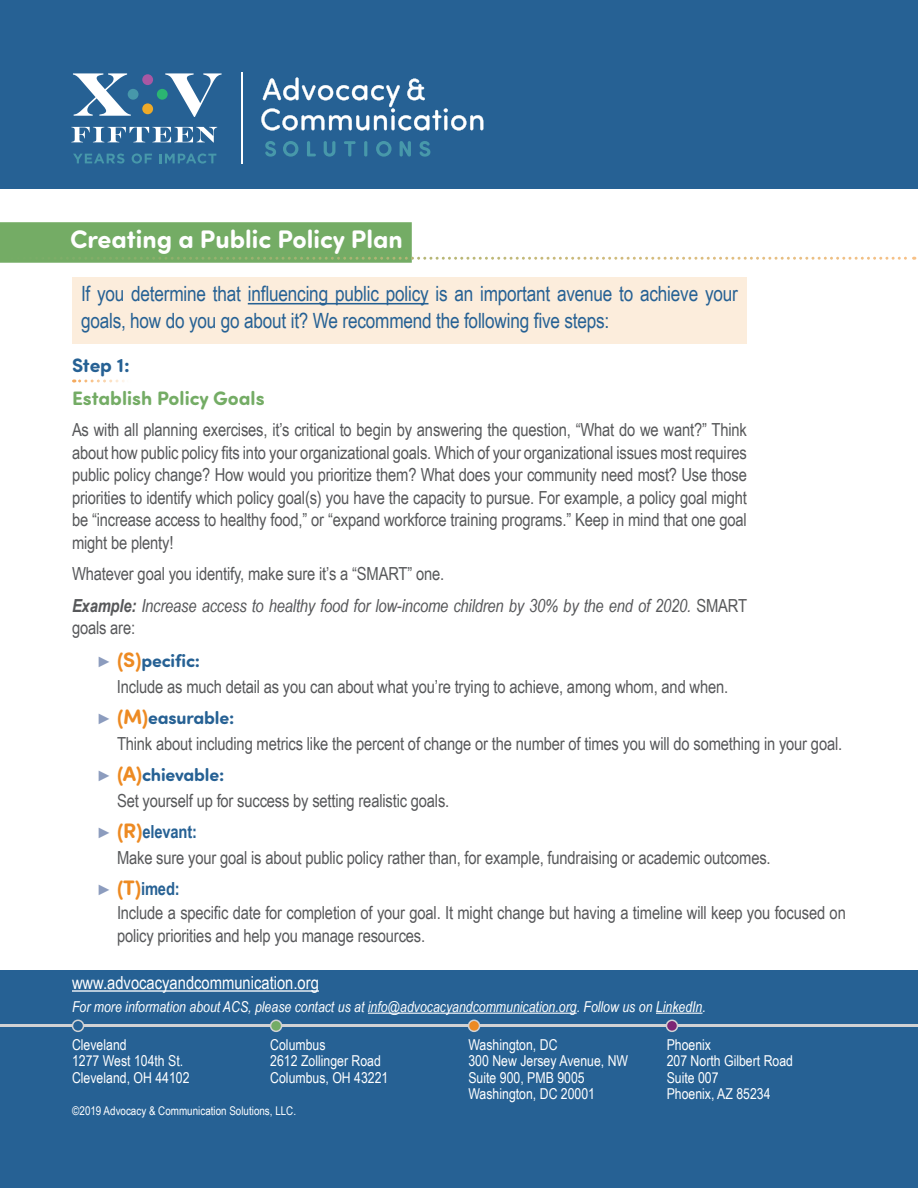
<style>
.page{position:relative;width:918px;height:1188px;background:#fff}
.page>*{position:absolute;margin:0;border:0;box-sizing:border-box;transform-origin:0 0}
.t1{font:700 25.5px "Sofia Pro Soft";color:#fff}
.t2{font:21px/27px "Arial Narrow";letter-spacing:-.01em;color:#266194}
.t3{font:700 19.5px "Sofia Pro Soft";color:#74ac65}
.t4{font:700 19.5px "Sofia Pro Soft";color:#266194}
.t5{font:18px/22.5px "Arial Narrow";letter-spacing:-.01em;color:#57585a}
.t6{font:italic 18px/31.5px "Arial Narrow";letter-spacing:-.01em;color:#57585a}
.t7{font:700 18px "Sofia Pro Soft";letter-spacing:-.01em;color:#266194}
.t8{font:18px "Arial Narrow";color:#fff}
.t9{font:15px/16.5px "Arial Narrow";color:#fff}
.t10{font:italic 15px "Arial Narrow";color:#fff}
.t11{font:12px "Arial Narrow";color:#fff}
.s1{font-style:normal}
.s2{font-weight:700}
.s3{font-family:"Arial Narrow";font-weight:400;font-size:15px;color:#8c9cbe}
.s4{font-size:21px;color:#ed8a22}
.s5{font-size:15px;color:#8c9cbe}
.s6{font-family:"Sofia Pro Soft";font-weight:700;font-size:21px;color:#ed8a22}
.s7{font-weight:700;color:#266194}
</style>
<div class="page">
<div style="left:0;top:970px;width:918px;height:218px;background:#266194"></div>
<hr style="left:72px;top:990px;width:247px;height:2px;background:#fff">
<hr style="left:368px;top:1013px;width:209px;height:1px;background:#fff">
<hr style="left:656px;top:1013px;width:46px;height:1px;background:#fff">
<div style="left:0;top:0;width:918px;height:189px;background:#266194"></div>
<hr style="left:0;top:1024px;width:918px;height:3px;background:#d1d2d4">
<div style="left:72px;top:1020px;width:12px;height:11px;background:#266194;border-radius:50%"></div>
<div style="left:72px;top:1020px;width:12px;height:12px;border:2px solid #d1d2d4;border-radius:50%"></div>
<div style="left:271px;top:1020px;width:11px;height:11px;background:#74ac65;border-radius:50%"></div>
<div style="left:270px;top:1020px;width:12px;height:12px;border:2px solid #d1d2d4;border-radius:50%"></div>
<div style="left:469px;top:1020px;width:11px;height:11px;background:#ed8a22;border-radius:50%"></div>
<div style="left:468px;top:1020px;width:12px;height:12px;border:2px solid #d1d2d4;border-radius:50%"></div>
<div style="left:666px;top:1020px;width:12px;height:11px;background:#7d2574;border-radius:50%"></div>
<div style="left:666px;top:1020px;width:12px;height:12px;border:2px solid #d1d2d4;border-radius:50%"></div>
<hr style="left:241px;top:73px;width:2px;height:91px;background:#fff">
<div style="left:142px;top:74px;width:11px;height:11px;background:#a858a3;border-radius:50%"></div>
<div style="left:142px;top:103px;width:11px;height:11px;background:#eeaa28;border-radius:50%"></div>
<div style="left:128px;top:89px;width:11px;height:11px;background:#4798aa;border-radius:50%"></div>
<div style="left:157px;top:89px;width:11px;height:11px;background:#2bb572;border-radius:50%"></div>
<svg style="left:71px;top:127px;width:146px;height:16px"></svg>
<svg style="left:261px;top:77px;width:222px;height:54px"></svg>
<svg style="left:265px;top:141px;width:11px;height:16px"></svg>
<svg style="left:283px;top:141px;width:15px;height:16px"></svg>
<svg style="left:307px;top:141px;width:9px;height:15px"></svg>
<svg style="left:324px;top:141px;width:11px;height:16px"></svg>
<svg style="left:344px;top:141px;width:12px;height:16px"></svg>
<hr style="left:364px;top:141px;width:3px;height:16px;background:#4798aa;border-radius:2px">
<svg style="left:376px;top:141px;width:16px;height:16px"></svg>
<svg style="left:400px;top:141px;width:11px;height:16px"></svg>
<svg style="left:419px;top:141px;width:11px;height:16px"></svg>
<svg style="left:73px;top:154px;width:52px;height:10px"></svg>
<svg style="left:132px;top:153px;width:20px;height:11px"></svg>
<svg style="left:160px;top:153px;width:56px;height:11px"></svg>
<svg style="left:73px;top:73px;width:58px;height:43px"></svg>
<svg style="left:165px;top:73px;width:57px;height:44px"></svg>
<div style="left:0;top:222px;width:412px;height:41px;background:#74ac65"></div>
<svg style="left:67px;top:257px;width:848px;height:3px"></svg>
<div style="left:72px;top:277px;width:675px;height:66px;background:#fceddc"></div>
<hr style="left:248px;top:303px;width:181px;height:1px;background:#266194">
<svg style="left:74px;top:379px;width:51px;height:3px"></svg>
<h1 class="t1" style="left:70px;top:220px;width:334px">Creating a Public Policy Plan</h1>
<p class="t2" style="left:81px;top:280px;width:658px">If you determine that influencing public policy is an important avenue to achieve your goals, how do you go about it? We recommend the following five steps:</p>
<p class="t4" style="left:72px;top:351px;width:59px">Step 1:</p>
<p class="t3" style="left:72px;top:384px;width:194px">Establish Policy Goals</p>
<p class="t5" style="left:72px;top:418px;width:676px;text-align:justify">As with all planning exercises, it’s critical to begin by answering the question, “What do we want?” Think about how public policy fits into your organizational goals. Which of your organizational issues most requires public policy change? How would you prioritize them? What does your community need most? Use those priorities to identify which policy goal(s) you have the capacity to pursue. For example, a policy goal might be “increase access to healthy food,” or “expand workforce training programs.” Keep in mind that one goal might be plenty!</p>
<p class="t6" style="left:72px;top:558px;width:677px"><span class="s1">Whatever goal you identify, make sure it’s a “SMART” one.<br></span><span class="s2">Example:</span> Increase access to healthy food for low-income children by 30% by the end of 2020. <span class="s1">SMART</span></p>
<p class="t5" style="left:72px;top:616px;width:65px">goals are:</p>
<p class="t7" style="left:99px;top:648px;width:103px"><span class="s3">►</span> <span class="s4">(S)</span>pecific:</p>
<p class="t5" style="left:117px;top:675px;width:613px">Include as much detail as you can about what you’re trying to achieve, among whom, and when.</p>
<p class="t7" style="left:99px;top:705px;width:137px"><span class="s3">►</span> <span class="s4">(M)</span>easurable:</p>
<p class="t5" style="left:117px;top:732px;width:727px">Think about including metrics like the percent of change or the number of times you will do something in your goal.</p>
<p class="t7" style="left:99px;top:762px;width:127px"><span class="s3">►</span> <span class="s4">(A)</span>chievable:</p>
<p class="t5" style="left:99px;top:784px;width:352px;line-height:31.5px;text-indent:18px">Set yourself up for success by setting realistic goals. <span class="s5">►</span> <span class="s6">(R)</span><span class="s7">elevant:</span></p>
<p class="t5" style="left:99px;top:841px;width:673px;line-height:31.5px;text-indent:18px">Make sure your goal is about public policy rather than, for example, fundraising or academic outcomes. <span class="s5">►</span> <span class="s6">(T)</span><span class="s7">imed:</span></p>
<p class="t5" style="left:117px;top:901px;width:730px">Include a specific date for completion of your goal. It might change but having a timeline will keep you focused on policy priorities and help you manage resources.</p>
<p class="t8" style="left:72px;top:970px;width:248px">www.advocacyandcommunication.org</p>
<p class="t10" style="left:72px;top:996px;width:635px">For more information about ACS, please contact us at info@advocacyandcommunication.org. Follow us on LinkedIn.</p>
<p class="t9" style="left:72px;top:1035px;width:119px">Cleveland<br>1277 West 104th St.<br>Cleveland, OH 44102</p>
<p class="t9" style="left:270px;top:1035px;width:120px">Columbus<br>2612 Zollinger Road<br>Columbus, OH 43221</p>
<p class="t9" style="left:468px;top:1035px;width:161px">Washington, DC<br>300 New Jersey Avenue, NW<br>Suite 900, PMB 9005<br>Washington, DC 20001</p>
<p class="t9" style="left:667px;top:1035px;width:128px">Phoenix<br>207 North Gilbert Road<br>Suite 007<br>Phoenix, AZ 85234</p>
<p class="t11" style="left:72px;top:1102px;width:225px">©2019 Advocacy &amp; Communication Solutions, LLC.</p>
</div>
